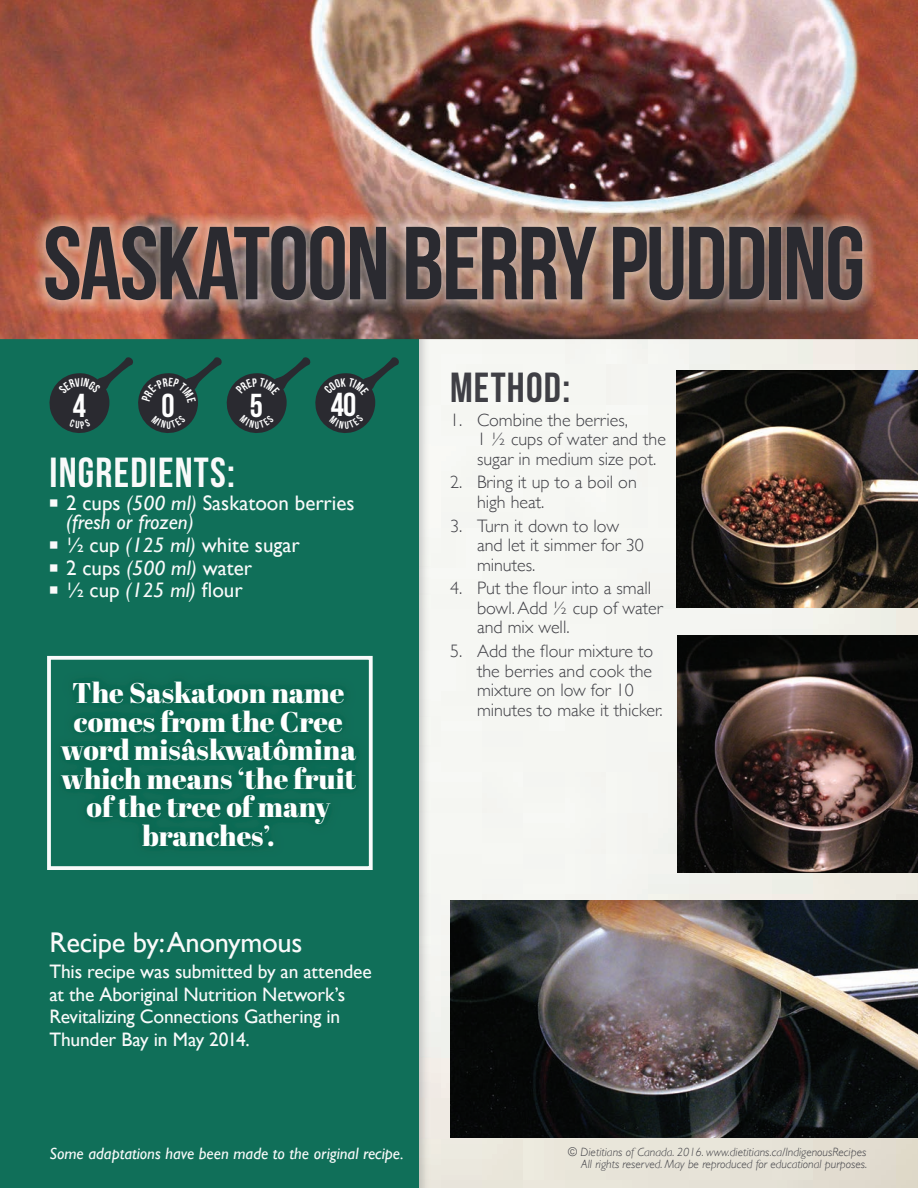
<style>
.page{position:relative;width:918px;height:1188px;background:#fff}
.page>*{position:absolute;margin:0;border:0;box-sizing:border-box;transform-origin:0 0}
.t1{font:103.5px "Bebas Neue";letter-spacing:-.02em;color:#2a2a30}
.t2{font:42px "Bebas Neue";letter-spacing:.03em;color:#f9fafa}
.t3{font:42px "Bebas Neue";letter-spacing:.03em;color:#3f3f45}
.t4{font:33.15px "Bebas Neue";color:#fff}
.t5{font:28.5px/28.5px "Abril Fatface";color:#fff;text-align:center}
.t6{font:28.5px "Gill Sans";letter-spacing:-.01em;color:#f9fafa}
.t7{font:21px/22.8px "Gill Sans";color:#f9fafa}
.t8{font:italic 21px/19.5px "Gill Sans";color:#f9fafa}
.t9{font:19.5px/22.5px "Gill Sans";letter-spacing:-.01em;color:#f9fafa}
.t10{font:300 18px/19.5px "Gill Sans";color:#3f3f45}
.t11{font:italic 16.5px "Gill Sans";color:#f9fafa}
.t12{font:italic 300 12px/12px "Gill Sans";color:#3f3f45;text-align:right}
.s1{font-style:normal}
.s2{font-style:italic}
</style>
<div class="page">
<img style="left:418px;top:339px;width:500px;height:849px">
<div style="left:0;top:0;width:418px;height:1188px;background:#106f59"></div>
<img style="left:0;top:0;width:918px;height:339px">
<img style="left:32px;top:213px;width:843px;height:101px">
<div style="left:47px;top:656px;width:326px;height:214px;border:4px solid #f9fafa"></div>
<img style="left:450px;top:900px;width:468px;height:238px">
<img style="left:677px;top:635px;width:241px;height:238px">
<img style="left:677px;top:370px;width:241px;height:238px">
<svg style="left:49px;top:357px;width:350px;height:76px"></svg>
<h1 class="t1" style="left:43px;top:207px;width:824px">SASKATOON BERRY PUDDING</h1>
<h3 class="t4" style="left:73px;top:387px;width:15px">4</h3>
<h3 class="t4" style="left:161px;top:387px;width:15px">0</h3>
<h3 class="t4" style="left:250px;top:387px;width:15px">5</h3>
<h3 class="t4" style="left:331px;top:386px;width:27px">40</h3>
<h2 class="t2" style="left:50px;top:449px;width:187px">INGREDIENTS:</h2>
<p class="t8" style="left:66px;top:493px;width:290px"><span class="s1">2 cups</span> (500 ml) <span class="s1">Saskatoon berries </span>(fresh or frozen)</p>
<p class="t7" style="left:66px;top:533px;width:235px">½ cup <span class="s2">(125 ml)</span> white sugar<br>2 cups <span class="s2">(500 ml)</span> water<br>½ cup <span class="s2">(125 ml)</span> flour</p>
<h3 class="t5" style="left:61px;top:678px;width:297px">The Saskatoon name comes from the Cree word misâskwatômina which means ‘the fruit of the tree of many branches’.</h3>
<h3 class="t6" style="left:50px;top:926px;width:254px">Recipe by:Anonymous</h3>
<p class="t9" style="left:50px;top:960px;width:324px">This recipe was submitted by an attendee at the Aboriginal Nutrition Network’s Revitalizing Connections Gathering in Thunder Bay in May 2014.</p>
<p class="t11" style="left:50px;top:1144px;width:356px">Some adaptations have been made to the original recipe.</p>
<h2 class="t3" style="left:450px;top:364px;width:122px">METHOD:</h2>
<p class="t10" style="left:477px;top:409px;width:191px;text-indent:-27px">1. Combine the berries,<br>1 ½ cups of water and the sugar in medium size pot.</p>
<p class="t10" style="left:477px;top:472px;width:161px;text-indent:-27px">2. Bring it up to a boil on high heat.</p>
<p class="t10" style="left:477px;top:515px;width:168px;text-indent:-27px">3. Turn it down to low and let it simmer for 30 minutes.</p>
<p class="t10" style="left:477px;top:578px;width:187px;text-indent:-27px">4. Put the flour into a small bowl. Add ½ cup of water and mix well.</p>
<p class="t10" style="left:477px;top:641px;width:187px;text-indent:-27px">5. Add the flour mixture to the berries and cook the mixture on low for 10 minutes to make it thicker.</p>
<p class="t12" style="left:568px;top:1146px;width:301px">© Dietitians of Canada. 2016. www.dietitians.ca/IndigenousRecipes<br>All rights reserved. May be reproduced for educational purposes.</p>
</div>
